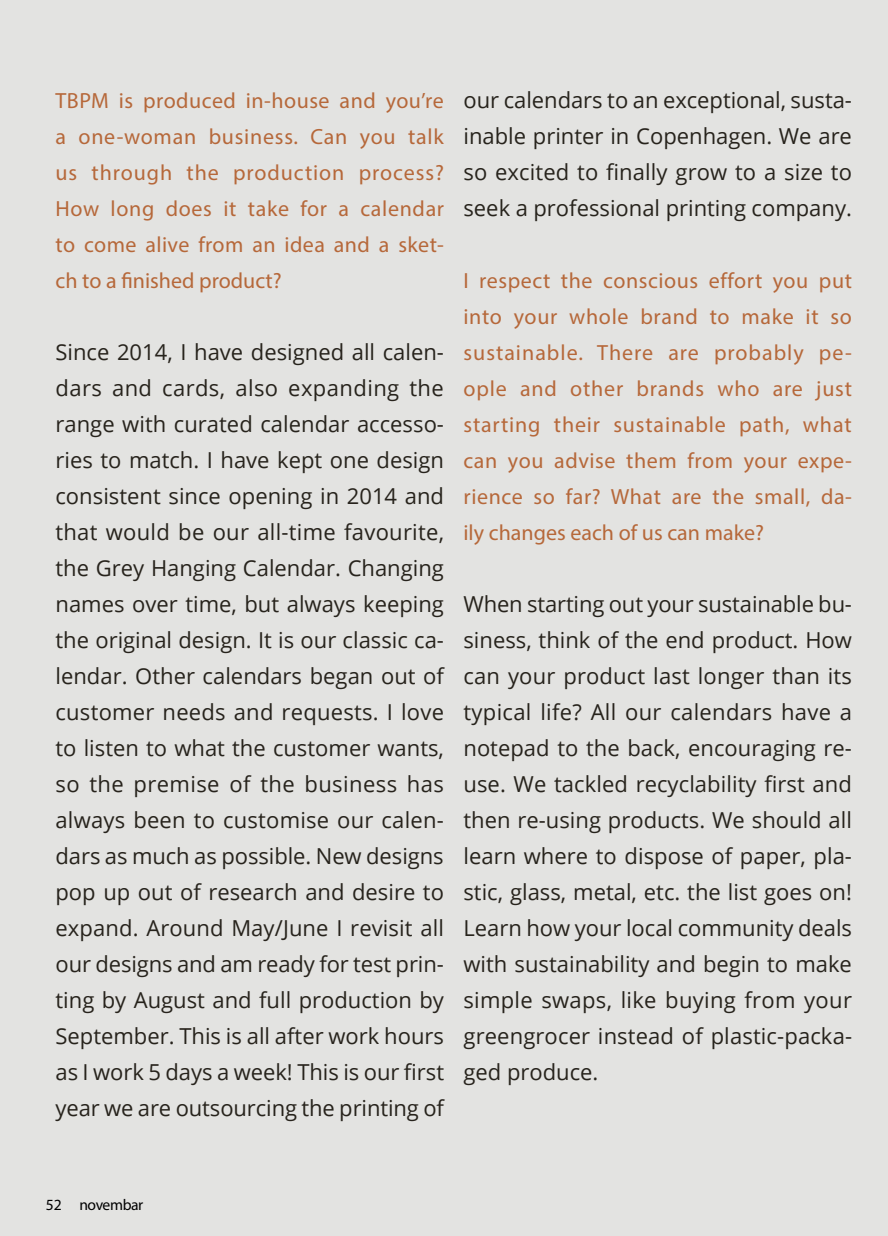
<style>
.page{position:relative;width:888px;height:1236px;background:#e3e3e1}
.page>*{position:absolute;margin:0;border:0;box-sizing:border-box;transform-origin:0 0}
.t1{font:22px/36px "Open Sans";color:#27231c;text-align:justify}
.t2{font:22px/36px "Myriad Pro";letter-spacing:.02em;color:#b6683a;text-align:justify}
.t3{font:15.6px "Myriad Pro";letter-spacing:-.025em;color:#000}
</style>
<div class="page">
<p class="t2" style="left:56px;top:82px;width:390px">TBPM is produced in-house and you’re a one-woman business. Can you talk us through the production process?<br>How long does it take for a calendar to come alive from an idea and a sket&shy;ch to a finished product?</p>
<p class="t1" style="left:56px;top:333px;width:390px">Since 2014, I have designed all calen&shy;dars and cards, also expanding the range with curated calendar accesso&shy;ries to match. I have kept one design consistent since opening in 2014 and that would be our all-time favourite, the Grey Hanging Calendar. Changing names over time, but always keeping the original design. It is our classic ca&shy;lendar. Other calendars began out of customer needs and requests. I love to listen to what the customer wants, so the premise of the business has always been to customise our calen&shy;dars as much as possible. New designs pop up out of research and desire to expand. Around May/June I revisit all our designs and am ready for test prin&shy;ting by August and full production by September. This is all after work hours as I work 5 days a week! This is our first year we are outsourcing the printing of</p>
<p class="t1" style="left:463px;top:81px;width:390px">our calendars to an exceptional, susta&shy;inable printer in Copenhagen. We are so excited to finally grow to a size to seek a professional printing company.</p>
<p class="t2" style="left:463px;top:262px;width:390px">I respect the conscious effort you put into your whole brand to make it so sustainable. There are probably pe&shy;ople and other brands who are just starting their sustainable path, what can you advise them from your expe&shy;rience so far? What are the small, da&shy;ily changes each of us can make?</p>
<p class="t1" style="left:463px;top:585px;width:390px">When starting out your sustainable bu&shy;siness, think of the end product. How can your product last longer than its typical life? All our calendars have a notepad to the back, encouraging re&shy;use. We tackled recyclability first and then re-using products. We should all learn where to dispose of paper, pla&shy;stic, glass, metal, etc. the list goes on!<br>Learn how your local community deals with sustainability and begin to make simple swaps, like buying from your greengrocer instead of plastic-packa&shy;ged produce.</p>
<p class="t3" style="left:46px;top:1195px;width:99px">52 novembar</p>
</div>
